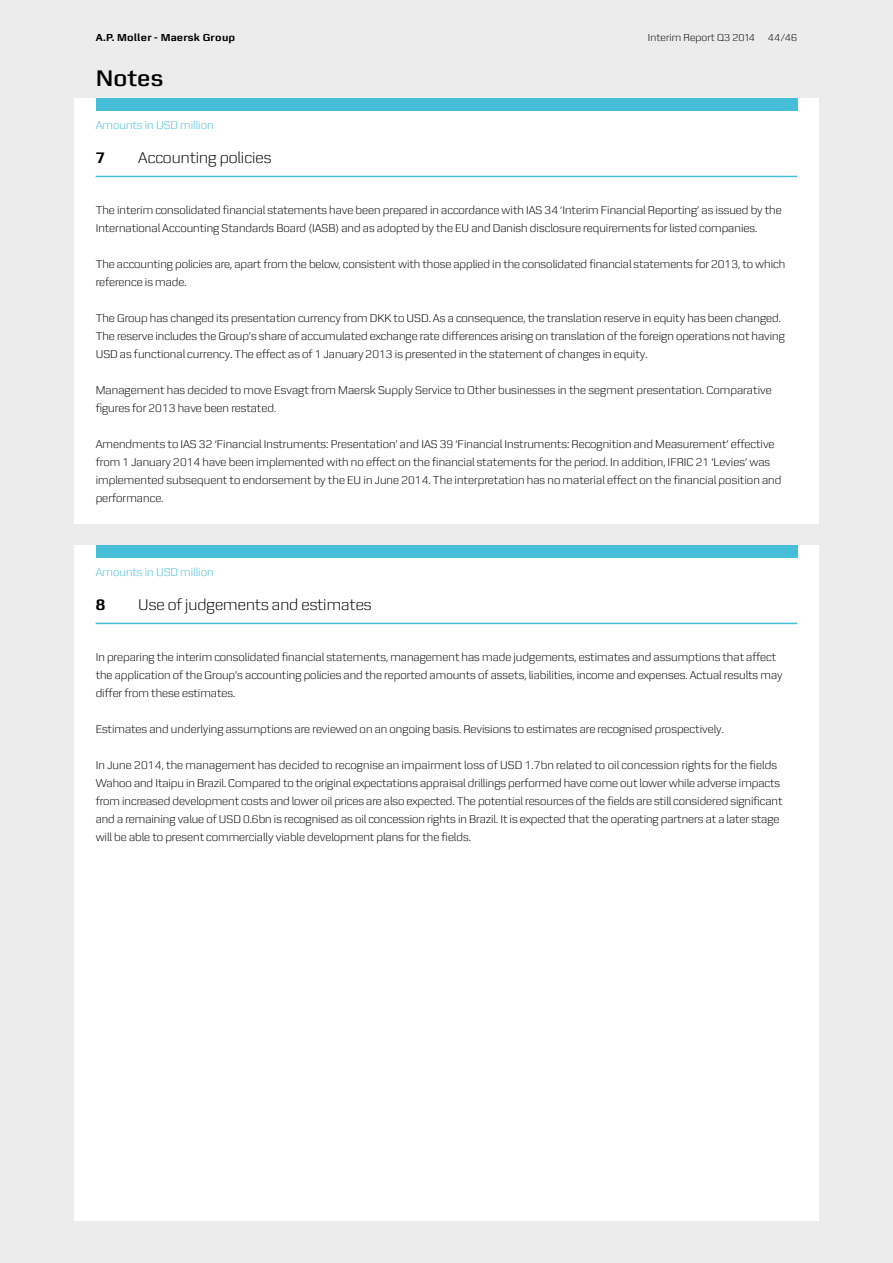
<style>
.page{position:relative;width:893px;height:1263px;background:#ebeceb}
.page>*{position:absolute;margin:0;border:0;box-sizing:border-box;transform-origin:0 0}
.t1{font:600 24px "Zetta Sans";letter-spacing:.005em;color:#000}
.t2{font:300 16.5px "Zetta Sans";color:#000}
.t3{font:700 16.5px "Zetta Sans";color:#000}
.t4{font:300 12px/18px "Zetta Sans";color:#000}
.t5{font:300 12px "Zetta Sans";color:#46bed7}
.t6{font:300 10.8px "Zetta Sans";letter-spacing:.01em;color:#000}
.t7{font:700 10.8px "Zetta Sans";letter-spacing:.02em;color:#000}
</style>
<div class="page">
<div style="left:74px;top:98px;width:745px;height:425px;background:#fff"></div>
<div style="left:74px;top:545px;width:745px;height:675px;background:#fff"></div>
<div style="left:96px;top:98px;width:701px;height:13px;background:#46bed7"></div>
<div style="left:96px;top:545px;width:701px;height:12px;background:#46bed7"></div>
<hr style="left:96px;top:176px;width:701px;height:1px;background:#46bed7">
<hr style="left:96px;top:623px;width:701px;height:1px;background:#46bed7">
<p class="t7" style="left:96px;top:31px;width:141px">A.P. Moller - Maersk Group</p>
<p class="t6" style="left:648px;top:32px;width:151px">Interim Report Q3 2014 44/46</p>
<p class="t1" style="left:96px;top:64px;width:69px">Notes</p>
<p class="t5" style="left:96px;top:119px;width:119px">Amounts in USD million</p>
<p class="t3" style="left:96px;top:148px;width:11px">7</p>
<p class="t2" style="left:138px;top:149px;width:135px">Accounting policies</p>
<p class="t4" style="left:96px;top:201px;width:688px">The interim consolidated financial statements have been prepared in accordance with IAS 34 ‘Interim Financial Reporting’ as issued by the<br>International Accounting Standards Board (IASB) and as adopted by the EU and Danish disclosure requirements for listed companies.</p>
<p class="t4" style="left:96px;top:255px;width:691px">The accounting policies are, apart from the below, consistent with those applied in the consolidated financial statements for 2013, to which reference is made.</p>
<p class="t4" style="left:96px;top:309px;width:691px">The Group has changed its presentation currency from DKK to USD. As a consequence, the translation reserve in equity has been changed.<br>The reserve includes the Group’s share of accumulated exchange rate differences arising on translation of the foreign operations not having<br>USD as functional currency. The effect as of 1 January 2013 is presented in the statement of changes in equity.</p>
<p class="t4" style="left:96px;top:381px;width:678px">Management has decided to move Esvagt from Maersk Supply Service to Other businesses in the segment presentation. Comparative figures for 2013 have been restated.</p>
<p class="t4" style="left:96px;top:435px;width:687px">Amendments to IAS 32 ‘Financial Instruments: Presentation’ and IAS 39 ‘Financial Instruments: Recognition and Measurement’ effective from 1 January 2014 have been implemented with no effect on the financial statements for the period. In addition, IFRIC 21 ‘Levies’ was implemented subsequent to endorsement by the EU in June 2014. The interpretation has no material effect on the financial position and performance.</p>
<p class="t5" style="left:96px;top:565px;width:119px">Amounts in USD million</p>
<p class="t3" style="left:96px;top:595px;width:11px">8</p>
<p class="t2" style="left:138px;top:596px;width:235px">Use of judgements and estimates</p>
<p class="t4" style="left:96px;top:648px;width:688px">In preparing the interim consolidated financial statements, management has made judgements, estimates and assumptions that affect the application of the Group’s accounting policies and the reported amounts of assets, liabilities, income and expenses. Actual results may differ from these estimates.</p>
<p class="t4" style="left:96px;top:720px;width:630px">Estimates and underlying assumptions are reviewed on an ongoing basis. Revisions to estimates are recognised prospectively.</p>
<p class="t4" style="left:96px;top:756px;width:688px">In June 2014, the management has decided to recognise an impairment loss of USD 1.7bn related to oil concession rights for the fields Wahoo and Itaipu in Brazil. Compared to the original expectations appraisal drillings performed have come out lower while adverse impacts from increased development costs and lower oil prices are also expected. The potential resources of the fields are still considered significant and a remaining value of USD 0.6bn is recognised as oil concession rights in Brazil. It is expected that the operating partners at a later stage will be able to present commercially viable development plans for the fields.</p>
</div>
